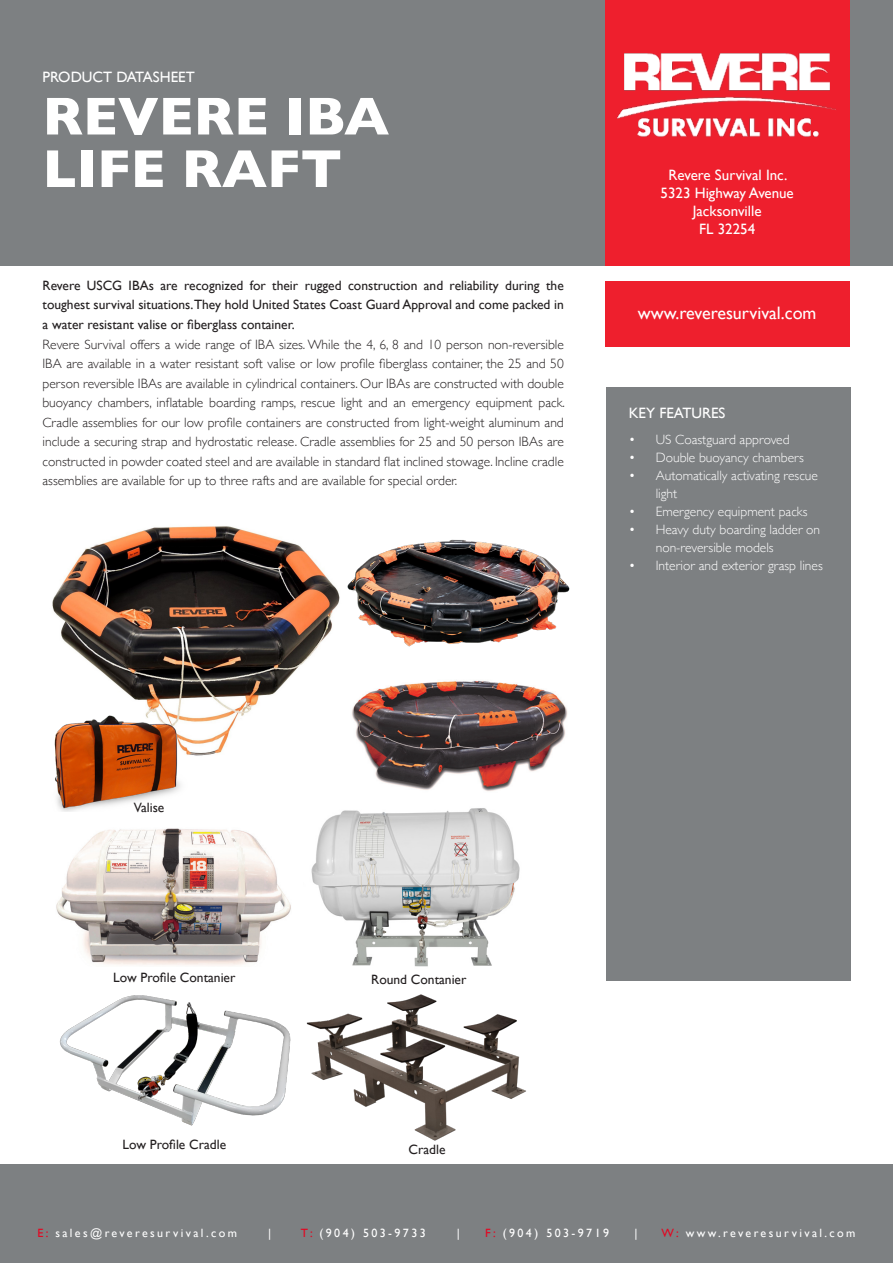
<style>
.page{position:relative;width:893px;height:1263px;background:#fff}
.page>*{position:absolute;margin:0;border:0;box-sizing:border-box;transform-origin:0 0}
.t1{font:700 54px/52.5px "Gill Sans";color:#fff}
.t2{font:18px "Gill Sans";color:#fff}
.t3{font:15px/18px "Gill Sans";color:#fff;text-align:center}
.t4{font:300 13.5px/19.5px "Gill Sans";color:#231f20;text-align:justify}
.t5{font:13.5px/19.5px "Gill Sans";color:#231f20;text-align:justify}
.t6{font:300 13.5px/18px "Gill Sans";color:#fff}
.t7{font:12px "Gill Sans";letter-spacing:.2em;color:#fff}
.s1{color:#e40520}
</style>
<div class="page">
<div style="left:0;top:1164px;width:893px;height:99px;background:#7d8082"></div>
<div style="left:0;top:0;width:893px;height:266px;background:#7d8082"></div>
<div style="left:605px;top:281px;width:244px;height:66px;background:#ee1f2d"></div>
<div style="left:605px;top:0;width:244px;height:266px;background:#ee1f2d"></div>
<img style="left:617px;top:53px;width:219px;height:84px">
<div style="left:606px;top:387px;width:244px;height:593px;background:#7d8082"></div>
<img style="left:52px;top:526px;width:288px;height:230px">
<img style="left:352px;top:680px;width:216px;height:111px">
<img style="left:347px;top:539px;width:223px;height:108px">
<img style="left:59px;top:995px;width:232px;height:131px">
<img style="left:56px;top:828px;width:235px;height:138px">
<img style="left:306px;top:994px;width:220px;height:147px">
<img style="left:52px;top:711px;width:135px;height:100px">
<img style="left:311px;top:808px;width:209px;height:159px">
<p class="t3" style="left:43px;top:68px;width:154px">PRODUCT DATASHEET</p>
<h1 class="t1" style="left:43px;top:89px;width:348px">REVERE IBA<br>LIFE RAFT</h1>
<p class="t5" style="left:43px;top:276px;width:523px">Revere USCG IBAs are recognized for their rugged construction and reliability during the toughest survival situations.They hold United States Coast Guard Approval and come packed in a water resistant valise or fiberglass container.</p>
<p class="t4" style="left:43px;top:334px;width:524px">Revere Survival offers a wide range of IBA sizes. While the 4, 6, 8 and 10 person non-reversible IBA are available in a water resistant soft valise or low profile fiberglass container, the 25 and 50 person reversible IBAs are available in cylindrical containers. Our IBAs are constructed with double buoyancy chambers, inflatable boarding ramps, rescue light and an emergency equipment pack.<br>Cradle assemblies for our low profile containers are constructed from light-weight aluminum and include a securing strap and hydrostatic release. Cradle assemblies for 25 and 50 person IBAs are constructed in powder coated steel and are available in standard flat inclined stowage. Incline cradle assemblies are available for up to three rafts and are available for special order.</p>
<p class="t3" style="left:661px;top:166px;width:135px">Revere Survival Inc.<br>5323 Highway Avenue<br>Jacksonville<br>FL 32254</p>
<h2 class="t2" style="left:638px;top:302px;width:180px">www.reveresurvival.com</h2>
<p class="t3" style="left:629px;top:403px;width:98px">KEY FEATURES</p>
<p class="t6" style="left:629px;top:430px;width:162px">• US Coastguard approved</p>
<p class="t6" style="left:629px;top:448px;width:177px">• Double buoyancy chambers</p>
<p class="t6" style="left:656px;top:466px;width:164px;text-indent:-27px">• Automatically activating rescue light</p>
<p class="t6" style="left:629px;top:502px;width:180px">• Emergency equipment packs</p>
<p class="t6" style="left:656px;top:520px;width:166px;text-indent:-27px">• Heavy duty boarding ladder on non-reversible models</p>
<p class="t6" style="left:629px;top:556px;width:196px">• Interior and exterior grasp lines</p>
<p class="t5" style="left:134px;top:797px;width:32px">Valise</p>
<p class="t5" style="left:113px;top:967px;width:124px">Low Profile Contanier</p>
<p class="t5" style="left:123px;top:1134px;width:105px">Low Profile Cradle</p>
<p class="t5" style="left:371px;top:969px;width:97px">Round Contanier</p>
<p class="t5" style="left:409px;top:1139px;width:38px">Cradle</p>
<p class="t7" style="left:37px;top:1226px;width:201px"><span class="s1">E:</span> sales@reveresurvival.com</p>
<p class="t7" style="left:268px;top:1226px;width:5px">|</p>
<p class="t7" style="left:301px;top:1226px;width:127px"><span class="s1">T:</span> (904) 503-9733</p>
<p class="t7" style="left:457px;top:1226px;width:5px">|</p>
<p class="t7" style="left:485px;top:1226px;width:125px"><span class="s1">F:</span> (904) 503-9719</p>
<p class="t7" style="left:634px;top:1226px;width:5px">|</p>
<p class="t7" style="left:661px;top:1226px;width:196px"><span class="s1">W:</span> www.reveresurvival.com</p>
</div>
